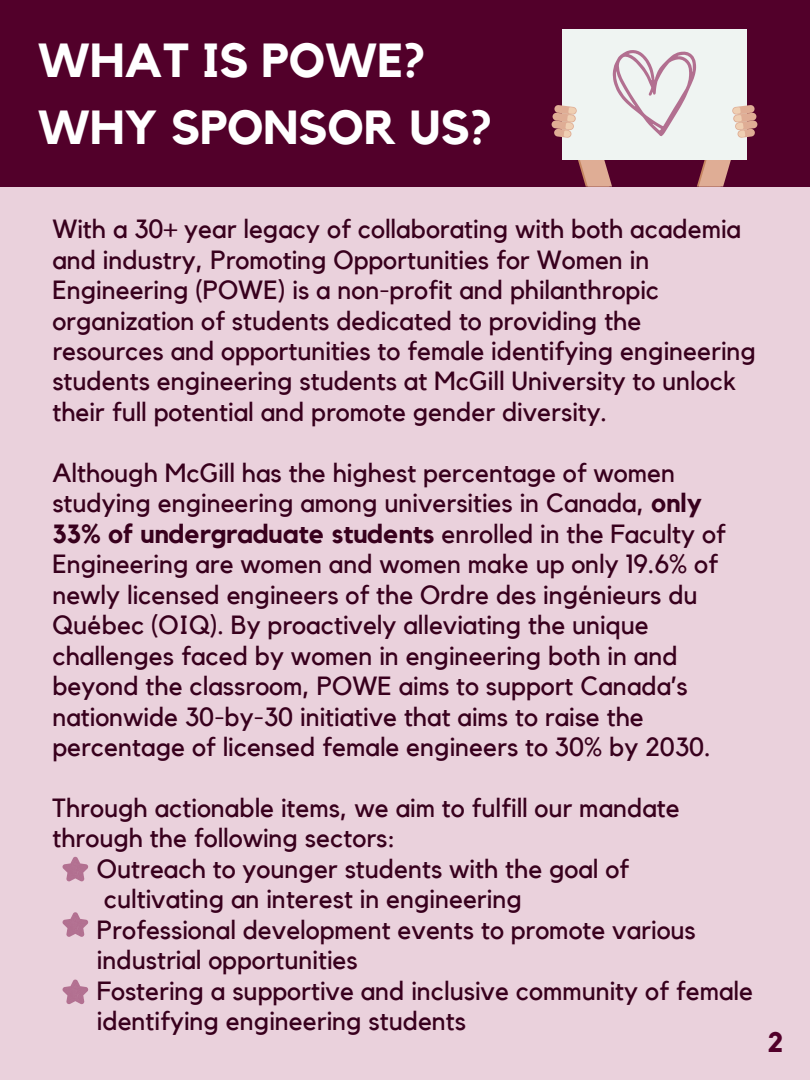
<style>
.page{position:relative;width:810px;height:1080px;background:#ead1dc}
.page>*{position:absolute;margin:0;border:0;box-sizing:border-box;transform-origin:0 0}
.t1{font:700 47.62px "Kollektif";color:#fff}
.t2{font:700 28.19px "Kollektif";color:#52002a}
.t3{font:26.25px/30.5px "Kollektif";color:#38001d}
.s1{font-weight:700}
</style>
<div class="page">
<div style="left:0;top:0;width:810px;height:186px;background:#52002a"></div>
<div style="left:562px;top:30px;width:185px;height:130px;background:#eff4f2"></div>
<svg style="left:551px;top:50px;width:207px;height:137px"></svg>
<svg style="left:62px;top:856px;width:27px;height:26px"></svg>
<svg style="left:62px;top:912px;width:27px;height:25px"></svg>
<svg style="left:62px;top:979px;width:27px;height:26px"></svg>
<p class="t1" style="left:38px;top:39px;width:389px">WHAT IS POWE?</p>
<p class="t1" style="left:38px;top:105px;width:456px">WHY SPONSOR US?</p>
<p class="t3" style="left:52px;top:215px;width:705px">With a 30+ year legacy of collaborating with both academia and industry, Promoting Opportunities for Women in Engineering (POWE) is a non-profit and philanthropic organization of students dedicated to providing the resources and opportunities to female identifying engineering students engineering students at McGill University to unlock their full potential and promote gender diversity.</p>
<p class="t3" style="left:52px;top:458px;width:675px">Although McGill has the highest percentage of women studying engineering among universities in Canada, <span class="s1">only 33% of undergraduate students</span> enrolled in the Faculty of Engineering are women and women make up only 19.6% of newly licensed engineers of the Ordre des ingénieurs du Québec (OIQ). By proactively alleviating the unique challenges faced by women in engineering both in and beyond the classroom, POWE aims to support Canada’s nationwide 30-by-30 initiative that aims to raise the percentage of licensed female engineers to 30% by 2030.</p>
<p class="t3" style="left:52px;top:794px;width:629px">Through actionable items, we aim to fulfill our mandate through the following sectors:</p>
<p class="t3" style="left:97px;top:855px;width:534px">Outreach to younger students with the goal of cultivating an interest in engineering</p>
<p class="t3" style="left:97px;top:916px;width:600px">Professional development events to promote various industrial opportunities</p>
<p class="t3" style="left:97px;top:976px;width:658px">Fostering a supportive and inclusive community of female identifying engineering students</p>
<p class="t2" style="left:768px;top:1029px;width:17px">2</p>
</div>
